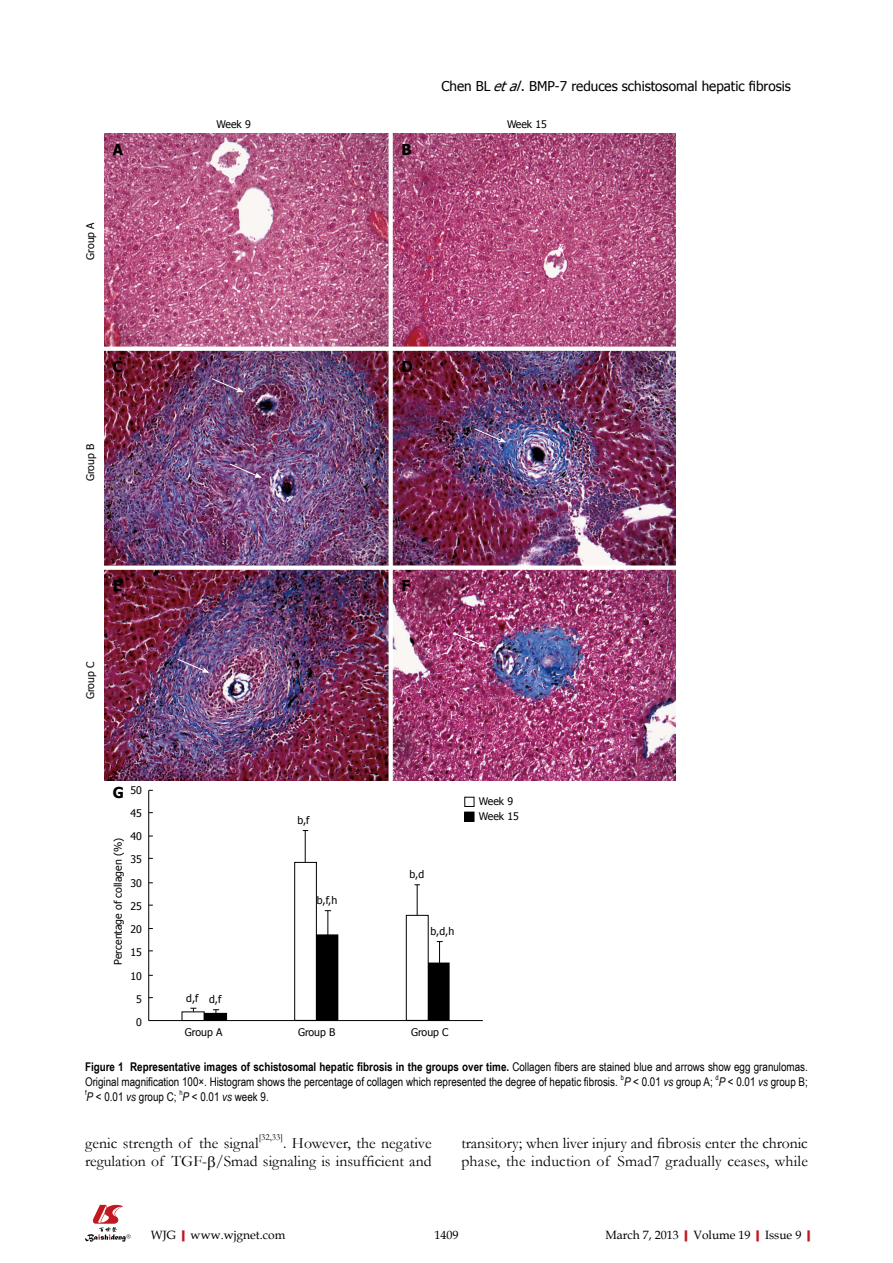
<style>
.page{position:relative;width:893px;height:1263px;background:#fff}
.page>*{position:absolute;margin:0;border:0;box-sizing:border-box;transform-origin:0 0}
.t1{font:15.75px/18px "Garamond";color:#000;text-align:right}
.t2{font:700 15px "Tahoma";color:#000}
.t3{font:13.5px "Tahoma";color:#000}
.t4{font:12px/15px "Arial Narrow";color:#000}
.t5{font:12px "Book Antiqua";color:#000}
.t6{font:10.5px/15px "Tahoma";color:#000}
.t7{font:9.15px "Garamond";color:#000}
.t8{font:7.05px "Arial Narrow";color:#000}
.s1{font-style:italic}
.s2{font-weight:700}
.s3{font-weight:700;color:#c01920}
</style>
<div class="page">
<svg style="left:85px;top:1205px;width:46px;height:37px"></svg>
<img style="left:104px;top:134px;width:571px;height:646px">
<svg style="left:389px;top:133px;width:4px;height:648px"></svg>
<svg style="left:104px;top:347px;width:572px;height:4px"></svg>
<svg style="left:104px;top:566px;width:572px;height:4px"></svg>
<svg style="left:473px;top:428px;width:33px;height:15px"></svg>
<svg style="left:229px;top:463px;width:33px;height:15px"></svg>
<svg style="left:211px;top:378px;width:33px;height:15px"></svg>
<svg style="left:453px;top:632px;width:33px;height:15px"></svg>
<svg style="left:176px;top:658px;width:33px;height:15px"></svg>
<hr style="left:148px;top:790px;width:1px;height:231px;background:#000">
<hr style="left:149px;top:1020px;width:334px;height:1px;background:#000">
<div style="left:182px;top:1012px;width:22px;height:9px;border:1px solid #000"></div>
<div style="left:204px;top:1013px;width:23px;height:7px;background:#000"></div>
<div style="left:294px;top:862px;width:23px;height:158px;border:1px solid #000"></div>
<div style="left:316px;top:935px;width:22px;height:85px;background:#000"></div>
<div style="left:406px;top:915px;width:22px;height:105px;border:1px solid #000"></div>
<div style="left:429px;top:963px;width:20px;height:57px;background:#000"></div>
<div style="left:428px;top:963px;width:21px;height:58px;border:1px solid #000"></div>
<svg style="left:437px;top:941px;width:6px;height:23px"></svg>
<hr style="left:417px;top:885px;width:1px;height:30px;background:#000">
<svg style="left:325px;top:910px;width:6px;height:25px"></svg>
<hr style="left:305px;top:830px;width:1px;height:32px;background:#000">
<svg style="left:213px;top:1009px;width:6px;height:4px"></svg>
<svg style="left:190px;top:1008px;width:6px;height:4px"></svg>
<div style="left:465px;top:797px;width:9px;height:10px;border:1px solid #000"></div>
<div style="left:465px;top:812px;width:9px;height:9px;background:#000"></div>
<p class="t3" style="left:441px;top:77px;width:351px">Chen BL <span class="s1">etal</span>. BMP-7 reduces schistosomal hepatic fibrosis</p>
<p class="t6" style="left:216px;top:116px;width:36px">Week 9</p>
<p class="t6" style="left:507px;top:116px;width:41px">Week 15</p>
<p class="t2" style="left:113px;top:139px;width:12px">A</p>
<p class="t2" style="left:402px;top:139px;width:12px">B</p>
<p class="t6" style="left:82px;top:260px;width:39px;rotate:-90deg">Group A</p>
<p class="t2" style="left:113px;top:356px;width:12px">C</p>
<p class="t2" style="left:402px;top:356px;width:13px">D</p>
<p class="t6" style="left:82px;top:481px;width:39px;rotate:-90deg">Group B</p>
<p class="t2" style="left:113px;top:575px;width:11px">E</p>
<p class="t2" style="left:402px;top:575px;width:10px">F</p>
<p class="t6" style="left:82px;top:699px;width:39px;rotate:-90deg">Group C</p>
<p class="t6" style="left:130px;top:782px;width:13px">50</p>
<p class="t6" style="left:130px;top:805px;width:13px">45</p>
<p class="t6" style="left:130px;top:828px;width:13px">40</p>
<p class="t6" style="left:130px;top:851px;width:13px">35</p>
<p class="t6" style="left:130px;top:875px;width:13px">30</p>
<p class="t6" style="left:130px;top:898px;width:13px">25</p>
<p class="t6" style="left:130px;top:921px;width:13px">20</p>
<p class="t6" style="left:130px;top:944px;width:13px">15</p>
<p class="t6" style="left:130px;top:968px;width:13px">10</p>
<p class="t6" style="left:136px;top:991px;width:7px">5</p>
<p class="t6" style="left:136px;top:1014px;width:7px">0</p>
<p class="t2" style="left:113px;top:781px;width:13px">G</p>
<p class="t6" style="left:110px;top:964px;width:128px;rotate:-90deg">Percentage of collagen (%)</p>
<p class="t6" style="left:186px;top:990px;width:37px">d,f d,f</p>
<p class="t6" style="left:297px;top:812px;width:14px">b,f</p>
<p class="t6" style="left:317px;top:892px;width:22px">b,f,h</p>
<p class="t6" style="left:410px;top:867px;width:16px">b,d</p>
<p class="t6" style="left:431px;top:923px;width:25px">b,d,h</p>
<p class="t6" style="left:185px;top:1024px;width:39px">Group A</p>
<p class="t6" style="left:298px;top:1024px;width:39px">Group B</p>
<p class="t6" style="left:411px;top:1024px;width:39px">Group C</p>
<p class="t6" style="left:479px;top:793px;width:42px">Week 9<br>Week 15</p>
<p class="t4" style="left:85px;top:1059px;width:724px"><span class="s2">Figure 1 Representative images of schistosomal hepatic fibrosis in the groups over time.</span> Collagen fibers are stained blue and arrows show egg granulomas.<br>Original magnification 100×. Histogram shows the percentage of collagen which represented the degree of hepatic fibrosis.</p>
<p class="t8" style="left:621px;top:1073px;width:5px">b</p>
<p class="t4" style="left:624px;top:1074px;width:90px"><span class="s1">P</span> &lt; 0.01 <span class="s1">vs</span> group A;</p>
<p class="t8" style="left:715px;top:1073px;width:5px">d</p>
<p class="t4" style="left:719px;top:1074px;width:91px"><span class="s1">P</span> &lt; 0.01 <span class="s1">vs</span> group B;</p>
<p class="t8" style="left:85px;top:1088px;width:3px">f</p>
<p class="t4" style="left:87px;top:1089px;width:91px"><span class="s1">P</span> &lt; 0.01 <span class="s1">vs</span> group C;</p>
<p class="t8" style="left:179px;top:1088px;width:5px">h</p>
<p class="t4" style="left:183px;top:1089px;width:88px"><span class="s1">P</span> &lt; 0.01 <span class="s1">vs</span> week 9.</p>
<h1 class="t1" style="left:85px;top:1133px;width:175px">genic strength of the signal</h1>
<p class="t7" style="left:259px;top:1131px;width:26px">[32,33]</p>
<h1 class="t1" style="left:85px;top:1133px;width:348px">. However, the negative<br>regulation of TGF- /Smad signaling is insufficient and</h1>
<h1 class="t1" style="left:461px;top:1133px;width:348px;text-align:left">transitory; when liver injury and fibrosis enter the chronic phase, the induction of Smad7 gradually ceases, while</h1>
<p class="t5" style="left:151px;top:1226px;width:136px">WJG<span class="s3">|</span>www.wjgnet.com</p>
<p class="t5" style="left:434px;top:1226px;width:25px">1409</p>
<p class="t5" style="left:605px;top:1226px;width:212px">March 7, 2013<span class="s3">|</span>Volume 19<span class="s3">|</span>Issue 9<span class="s3">|</span></p>
</div>
